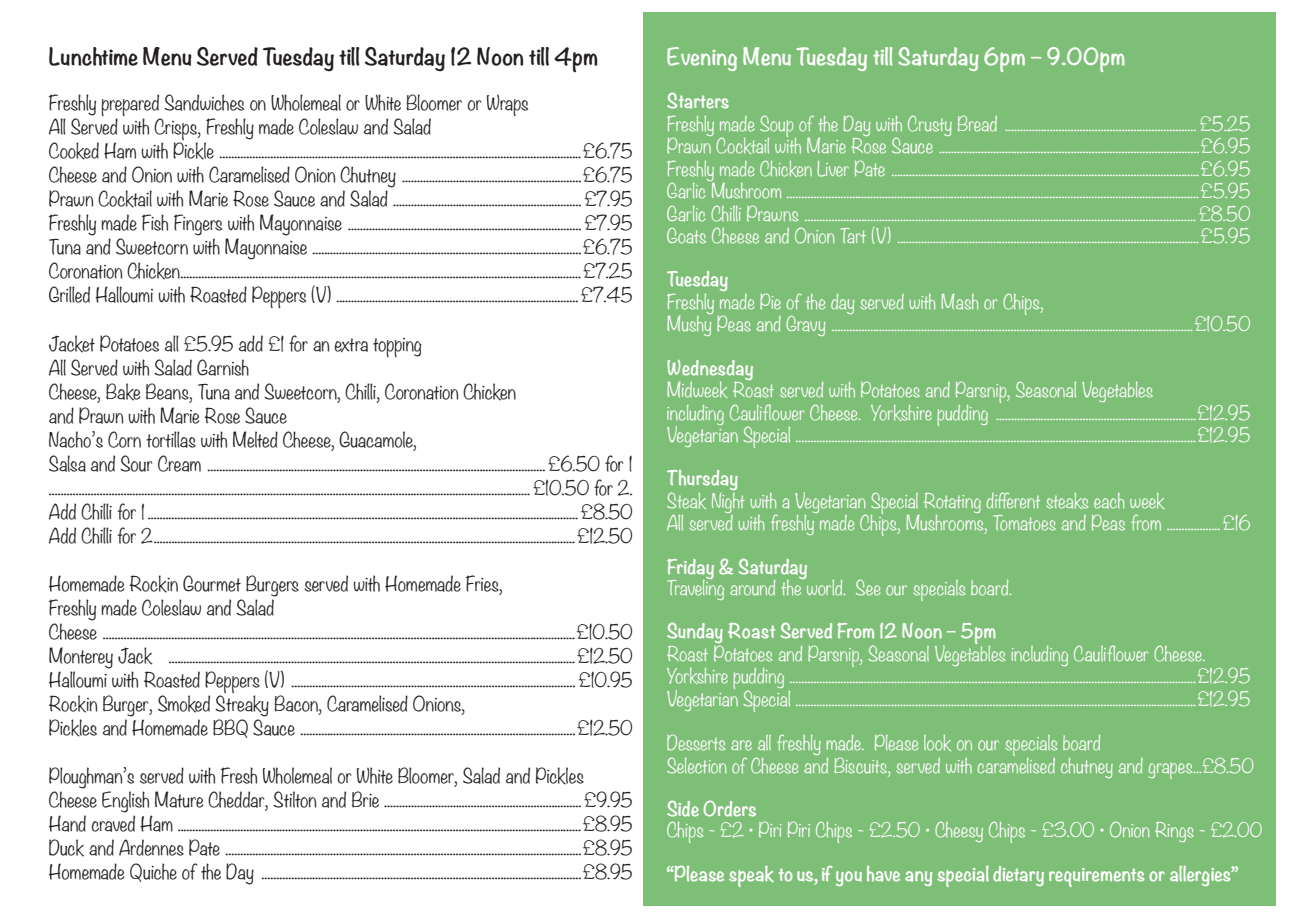
<style>
.page{position:relative;width:1289px;height:919px;background:#fff}
.page>*{position:absolute;margin:0;border:0;box-sizing:border-box;transform-origin:0 0}
.t1{font:700 21px "Noteworthy";color:#231f20}
.t2{font:700 21px "Noteworthy";color:#fff}
.t3{font:300 18px/24px "Noteworthy";color:#231f20}
.t4{font:300 18px/22.5px "Noteworthy";color:#fff}
.t5{font:700 18px "Noteworthy";color:#fff}
.t6{font:700 18px "Noteworthy";letter-spacing:-.03em;color:#fff}
</style>
<div class="page">
<div style="left:643px;top:13px;width:633px;height:893px;background:#7ebf77"></div>
<p class="t1" style="left:49px;top:38px;width:551px">Lunchtime Menu Served Tuesday till Saturday 12 Noon till 4pm</p>
<p class="t3" style="left:49px;top:91px;width:585px">Freshly prepared Sandwiches on Wholemeal or White Bloomer or Wraps<br>All Served with Crisps, Freshly made Coleslaw and Salad<br>Cooked Ham with Pickle .........................................................................................................................£6.75<br>Cheese and Onion with Caramelised Onion Chutney ............................................................£6.75<br>Prawn Cocktail with Marie Rose Sauce and Salad ............................................................... £7.95<br>Freshly made Fish Fingers with Mayonnaise .............................................................................. £7.95<br>Tuna and Sweetcorn with Mayonnaise ..........................................................................................£6.75<br>Coronation Chicken......................................................................................................................................£7.25<br>Grilled Halloumi with Roasted Peppers (V) .................................................................................£7.45</p>
<p class="t3" style="left:49px;top:331px;width:585px">Jacket Potatoes all £5.95 add £1 for an extra topping<br>All Served with Salad Garnish<br>Cheese, Bake Beans, Tuna and Sweetcorn, Chilli, Coronation Chicken<br>and Prawn with Marie Rose Sauce<br>Nacho’s Corn tortillas with Melted Cheese, Guacamole,<br>Salsa and Sour Cream .................................................................................................................£6.50 for 1 .................................................................................................................................................................£10.50 for 2.<br>Add Chilli for 1 ................................................................................................................................................£8.50<br>Add Chilli for 2.............................................................................................................................................£12.50</p>
<p class="t3" style="left:49px;top:571px;width:585px">Homemade Rockin Gourmet Burgers served with Homemade Fries,<br>Freshly made Coleslaw and Salad<br>Cheese ..............................................................................................................................................................£10.50<br>Monterey Jack ........................................................................................................................................£12.50<br>Halloumi with Roasted Peppers (V) ............................................................................................... £10.95<br>Rockin Burger, Smoked Streaky Bacon, Caramelised Onions,<br>Pickles and Homemade BBQ Sauce ............................................................................................£12.50</p>
<p class="t3" style="left:49px;top:763px;width:585px">Ploughman’s served with Fresh Wholemeal or White Bloomer, Salad and Pickles Cheese English Mature Cheddar, Stilton and Brie ..................................................................£9.95<br>Hand craved Ham .......................................................................................................................................£8.95<br>Duck and Ardennes Pate .......................................................................................................................£8.95<br>Homemade Quiche of the Day ...........................................................................................................£8.95</p>
<p class="t2" style="left:666px;top:38px;width:460px">Evening Menu Tuesday till Saturday 6pm – 9.00pm</p>
<p class="t6" style="left:666px;top:85px;width:64px">Starters</p>
<p class="t4" style="left:666px;top:112px;width:585px;text-align:justify">Freshly made Soup of the Day with Crusty Bread ................................................................ £5.25<br>Prawn Cocktail with Marie Rose Sauce .......................................................................................£6.95<br>Freshly made Chicken Liver Pate .......................................................................................................£6.95<br>Garlic Mushroom ..........................................................................................................................................£5.95<br>Garlic Chilli Prawns ...................................................................................................................................£8.50<br>Goats Cheese and Onion Tart (V) .....................................................................................................£5.95</p>
<p class="t5" style="left:666px;top:263px;width:63px">Tuesday</p>
<p class="t4" style="left:666px;top:290px;width:585px">Freshly made Pie of the day served with Mash or Chips,<br>Mushy Peas and Gravy .........................................................................................................................£10.50</p>
<p class="t5" style="left:666px;top:351px;width:89px">Wednesday</p>
<p class="t4" style="left:666px;top:378px;width:585px">Midweek Roast served with Potatoes and Parsnip, Seasonal Vegetables<br>including Cauliflower Cheese. Yorkshire pudding ...................................................................£12.95<br>Vegetarian Special ......................................................................................................................................£12.95</p>
<p class="t5" style="left:666px;top:462px;width:73px">Thursday</p>
<p class="t4" style="left:666px;top:489px;width:585px">Steak Night with a Vegetarian Special Rotating different steaks each week<br>All served with freshly made Chips, Mushrooms, Tomatoes and Peas from ..................£16</p>
<p class="t5" style="left:666px;top:550px;width:143px">Friday &amp; Saturday</p>
<p class="t4" style="left:666px;top:576px;width:347px">Traveling around the world. See our specials board.</p>
<p class="t5" style="left:666px;top:615px;width:331px">Sunday Roast Served From 12 Noon – 5pm</p>
<p class="t4" style="left:666px;top:642px;width:585px">Roast Potatoes and Parsnip, Seasonal Vegetables including Cauliflower Cheese.<br>Yorkshire pudding ........................................................................................................................................£12.95<br>Vegetarian Special ......................................................................................................................................£12.95</p>
<p class="t4" style="left:667px;top:731px;width:588px">Desserts are all freshly made. Please look on our specials board<br>Selection of Cheese and Biscuits, served with caramelised chutney and grapes...£8.50</p>
<p class="t5" style="left:667px;top:792px;width:91px">Side Orders</p>
<p class="t4" style="left:667px;top:818px;width:597px">Chips - £2 • Piri Piri Chips - £2.50 • Cheesy Chips - £3.00 • Onion Rings - £2.00</p>
<p class="t5" style="left:667px;top:857px;width:573px">“Please speak to us, if you have any special dietary requirements or allergies”</p>
</div>
